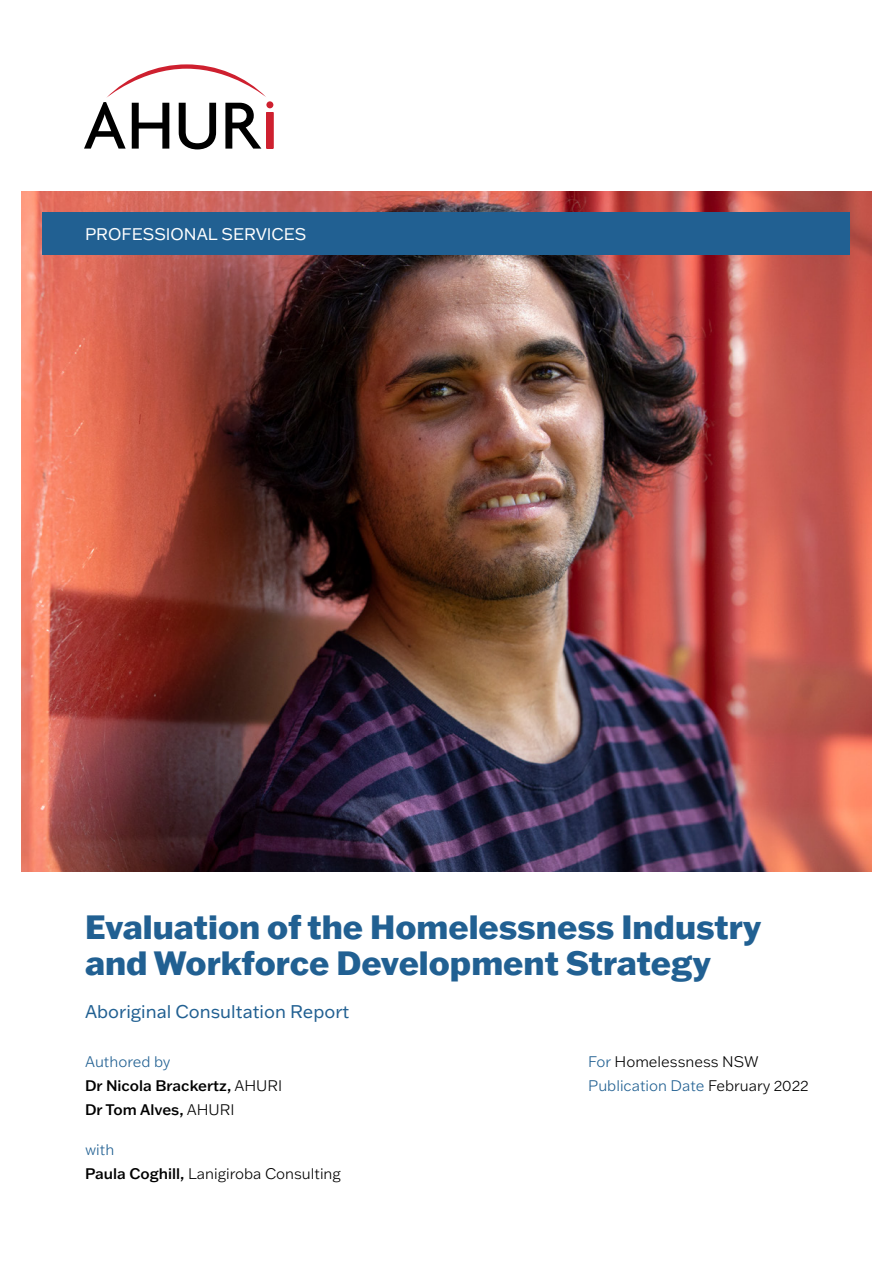
<style>
.page{position:relative;width:893px;height:1263px;background:#fff}
.page>*{position:absolute;margin:0;border:0;box-sizing:border-box;transform-origin:0 0}
.cover_title{font:800 33px/36px "Franklin Gothic ATF";color:#216092}
.cover_title-2{font:18px "Franklin Gothic ATF";color:#216092}
.t1{font:16.5px "Franklin Gothic ATF";color:#fff}
.authors{font:500 15px "Franklin Gothic ATF";color:#000}
.authors-2{font:300 15px "Franklin Gothic ATF";color:#000}
.for_and_date__nested{font:300 15px "Franklin Gothic ATF";color:#216092}
.for_and_date__nested-2{font:300 15px "Franklin Gothic ATF";color:#000}
.authors_heading{font:300 15px "Franklin Gothic ATF";color:#216092}
.s1{font-weight:300}
.s2{font-weight:500}
.s3{color:#216092}
.s4{color:#000}
</style>
<div class="page">
<img style="left:21px;top:191px;width:851px;height:681px">
<div style="left:43px;top:213px;width:807px;height:42px;background:#216092"></div>
<svg style="left:84px;top:64px;width:189px;height:85px"></svg>
<p class="t1" style="left:85px;top:223px;width:223px">PROFESSIONAL SERVICES</p>
<p class="cover_title" style="left:85px;top:908px;width:678px">Evaluation of the Homelessness Industry and Workforce Development Strategy</p>
<p class="cover_title-2" style="left:85px;top:999px;width:266px">Aboriginal Consultation Report</p>
<p class="authors_heading" style="left:85px;top:1052px;width:87px">Authored by</p>
<p class="authors" style="left:85px;top:1075px;width:199px">Dr Nicola Brackertz, <span class="s1">AHURI</span></p>
<p class="authors" style="left:85px;top:1099px;width:151px">Dr Tom Alves, <span class="s1">AHURI</span></p>
<p class="authors_heading" style="left:85px;top:1140px;width:31px">with</p>
<p class="authors-2" style="left:85px;top:1164px;width:257px"><span class="s2">Paula Coghill,</span> Lanigiroba Consulting</p>
<p class="for_and_date__nested-2" style="left:588px;top:1052px;width:172px"><span class="s3">For</span> Homelessness NSW</p>
<p class="for_and_date__nested" style="left:588px;top:1075px;width:222px">Publication Date <span class="s4">February 2022</span></p>
</div>
